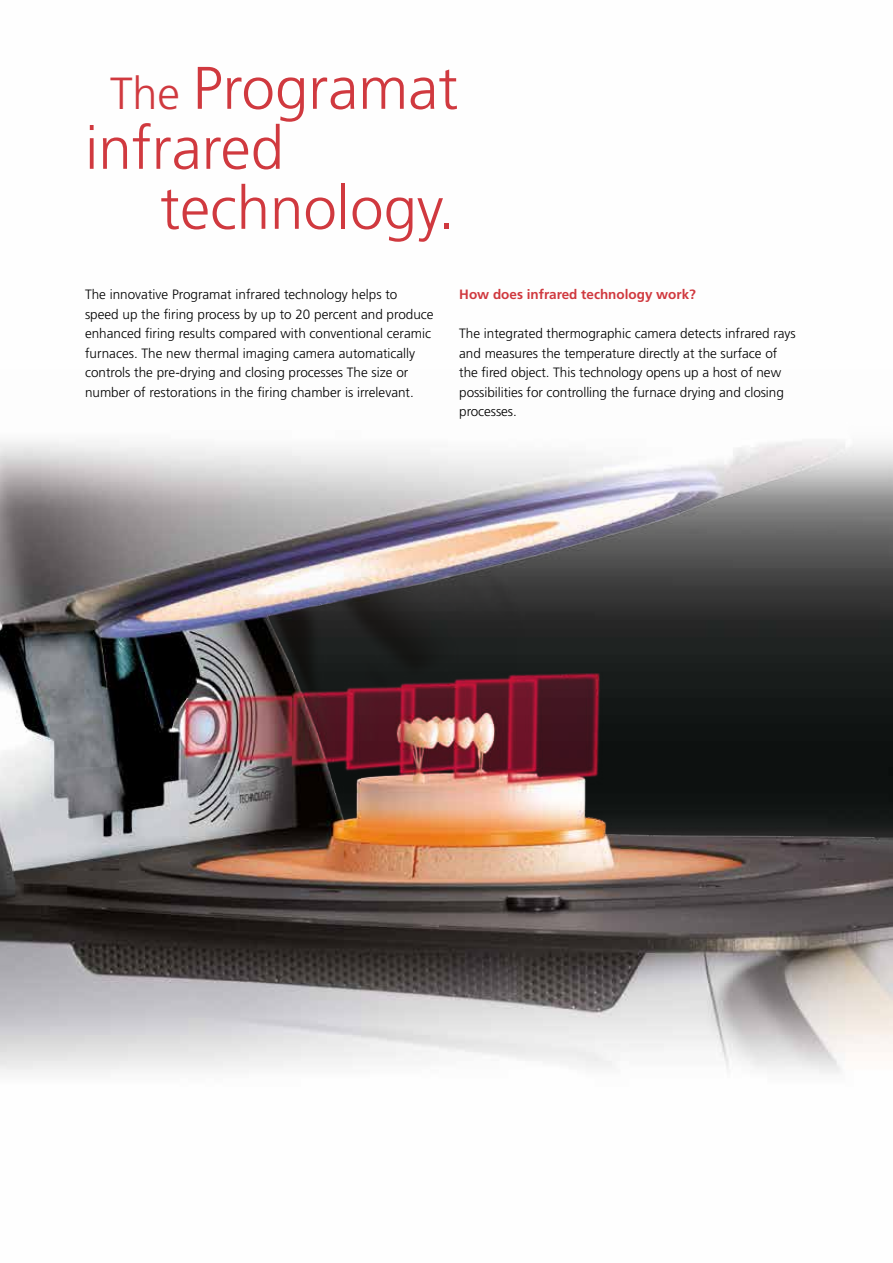
<style>
.page{position:relative;width:893px;height:1263px;background:#fff}
.page>*{position:absolute;margin:0;border:0;box-sizing:border-box;transform-origin:0 0}
.t1{font:300 60px/60px "Frutiger";color:#d0393f}
.t2{font:300 13.5px/19.5px "Frutiger";color:#000}
.t3{font:700 13.5px "Frutiger";color:#d0393f}
.s1{font-size:45px}
</style>
<div class="page">
<img style="left:0;top:441px;width:893px;height:633px">
<h1 class="t1" style="left:85px;top:59px;width:375px;text-indent:25px"><span class="s1">The</span> Programat infrared</h1>
<h1 class="t1" style="left:160px;top:179px;width:296px">technology.</h1>
<p class="t2" style="left:85px;top:285px;width:350px">The innovative Programat infrared technology helps to speed up the firing process by up to 20 percent and produce enhanced firing results compared with conventional ceramic furnaces. The new thermal imaging camera automatically controls the pre-drying and closing processes The size or number of restorations in the firing chamber is irrelevant.</p>
<p class="t3" style="left:459px;top:287px;width:238px">How does infrared technology work?</p>
<p class="t2" style="left:459px;top:324px;width:338px">The integrated thermographic camera detects infrared rays and measures the temperature directly at the surface of the fired object. This technology opens up a host of new possibilities for controlling the furnace drying and closing processes.</p>
</div>
